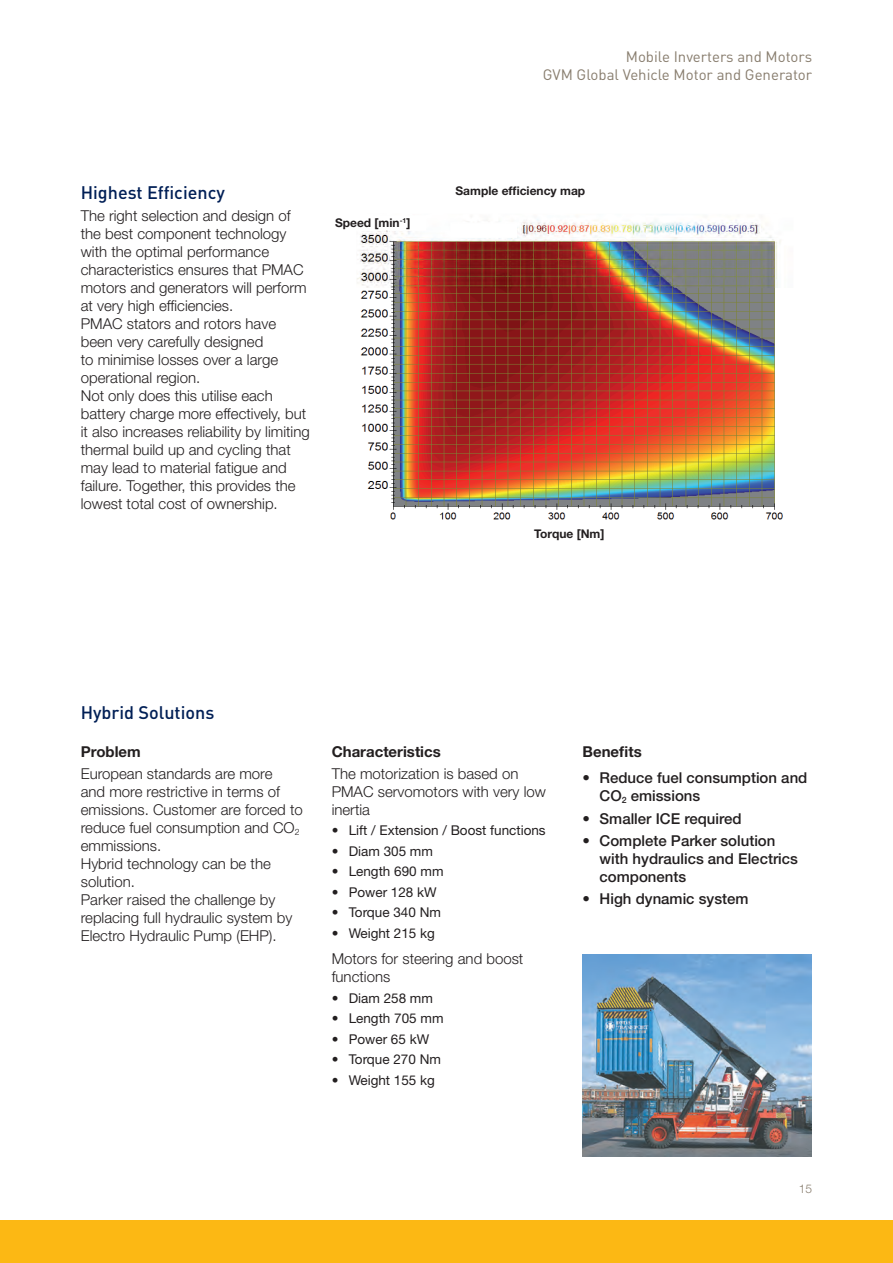
<style>
.page{position:relative;width:893px;height:1263px;background:#fff}
.page>*{position:absolute;margin:0;border:0;box-sizing:border-box;transform-origin:0 0}
.t1{font:500 18px "DINOT";color:#001f56}
.t2{font:300 15px/18px "Helvetica Neue LT Std";color:#231f20}
.t3{font:500 15px/18px "Helvetica Neue LT Std";color:#231f20}
.t4{font:15px/18px "DINOT";color:#887d6e;text-align:right}
.t5{font:700 15px "Helvetica Neue LT Std";color:#231f20}
.t6{font:13.5px "Helvetica Neue LT Std";color:#231f20}
.t7{font:700 12px "Helvetica Neue LT Std";color:#231f20}
.t8{font:300 12px "Helvetica Neue LT Std";color:#887d6e}
</style>
<div class="page">
<div style="left:0;top:1220px;width:893px;height:43px;background:#fcb814"></div>
<img style="left:357px;top:219px;width:424px;height:69px">
<img style="left:360px;top:288px;width:423px;height:232px">
<div style="left:359px;top:215px;width:67px;height:16px;background:#fff"></div>
<div style="left:450px;top:222px;width:67px;height:16px;background:#fff"></div>
<img style="left:583px;top:954px;width:229px;height:203px">
<div style="left:335px;top:218px;width:75px;height:9px;background:#fff"></div>
<p class="t1" style="left:81px;top:180px;width:146px">Highest Efficiency</p>
<p class="t2" style="left:81px;top:207px;width:230px">The right selection and design of the best component technology with the optimal performance characteristics ensures that PMAC motors and generators will perform at very high efficiencies.<br>PMAC stators and rotors have been very carefully designed<br>to minimise losses over a large operational region.<br>Not only does this utilise each battery charge more effectively, but it also increases reliability by limiting thermal build up and cycling that may lead to material fatigue and failure. Together, this provides the lowest total cost of ownership.</p>
<p class="t7" style="left:335px;top:215px;width:77px">Speed [min<sup>-1</sup>]</p>
<p class="t4" style="left:543px;top:47px;width:271px">Mobile Inverters and Motors<br>GVM Global Vehicle Motor and Generator</p>
<p class="t7" style="left:455px;top:184px;width:131px">Sample efficiency map</p>
<p class="t7" style="left:534px;top:526px;width:72px">Torque [Nm]</p>
<p class="t1" style="left:81px;top:700px;width:135px">Hybrid Solutions</p>
<p class="t5" style="left:81px;top:742px;width:61px">Problem</p>
<p class="t2" style="left:81px;top:764px;width:223px">European standards are more<br>and more restrictive in terms of emissions. Customer are forced to reduce fuel consumption and CO<sub>2 </sub>emmissions.<br>Hybrid technology can be the solution.<br>Parker raised the challenge by replacing full hydraulic system by<br>Electro Hydraulic Pump (EHP).</p>
<p class="t5" style="left:332px;top:742px;width:111px">Characteristics</p>
<p class="t2" style="left:332px;top:764px;width:216px">The motorization is based on<br>PMAC servomotors with very low inertia</p>
<p class="t6" style="left:332px;top:823px;width:216px">• Lift / Extension / Boost functions</p>
<p class="t6" style="left:332px;top:843px;width:103px">• Diam 305 mm</p>
<p class="t6" style="left:332px;top:863px;width:113px">• Length 690 mm</p>
<p class="t6" style="left:332px;top:884px;width:107px">• Power 128 kW</p>
<p class="t6" style="left:332px;top:904px;width:111px">• Torque 340 Nm</p>
<p class="t6" style="left:332px;top:925px;width:105px">• Weight 215 kg</p>
<p class="t2" style="left:332px;top:949px;width:193px">Motors for steering and boost functions</p>
<p class="t6" style="left:332px;top:990px;width:103px">• Diam 258 mm</p>
<p class="t6" style="left:332px;top:1010px;width:113px">• Length 705 mm</p>
<p class="t6" style="left:332px;top:1031px;width:99px">• Power 65 kW</p>
<p class="t6" style="left:332px;top:1051px;width:111px">• Torque 270 Nm</p>
<p class="t6" style="left:332px;top:1072px;width:105px">• Weight 155 kg</p>
<p class="t5" style="left:583px;top:742px;width:61px">Benefits</p>
<p class="t3" style="left:600px;top:769px;width:209px;text-indent:-17px">• Reduce fuel consumption and<br>CO<sub>2</sub> emissions</p>
<p class="t3" style="left:583px;top:809px;width:161px">• Smaller ICE required</p>
<p class="t3" style="left:600px;top:831px;width:200px;text-indent:-17px">• Complete Parker solution with hydraulics and Electrics components</p>
<p class="t3" style="left:583px;top:889px;width:167px">• High dynamic system</p>
<p class="t8" style="left:799px;top:1181px;width:15px">15</p>
</div>
